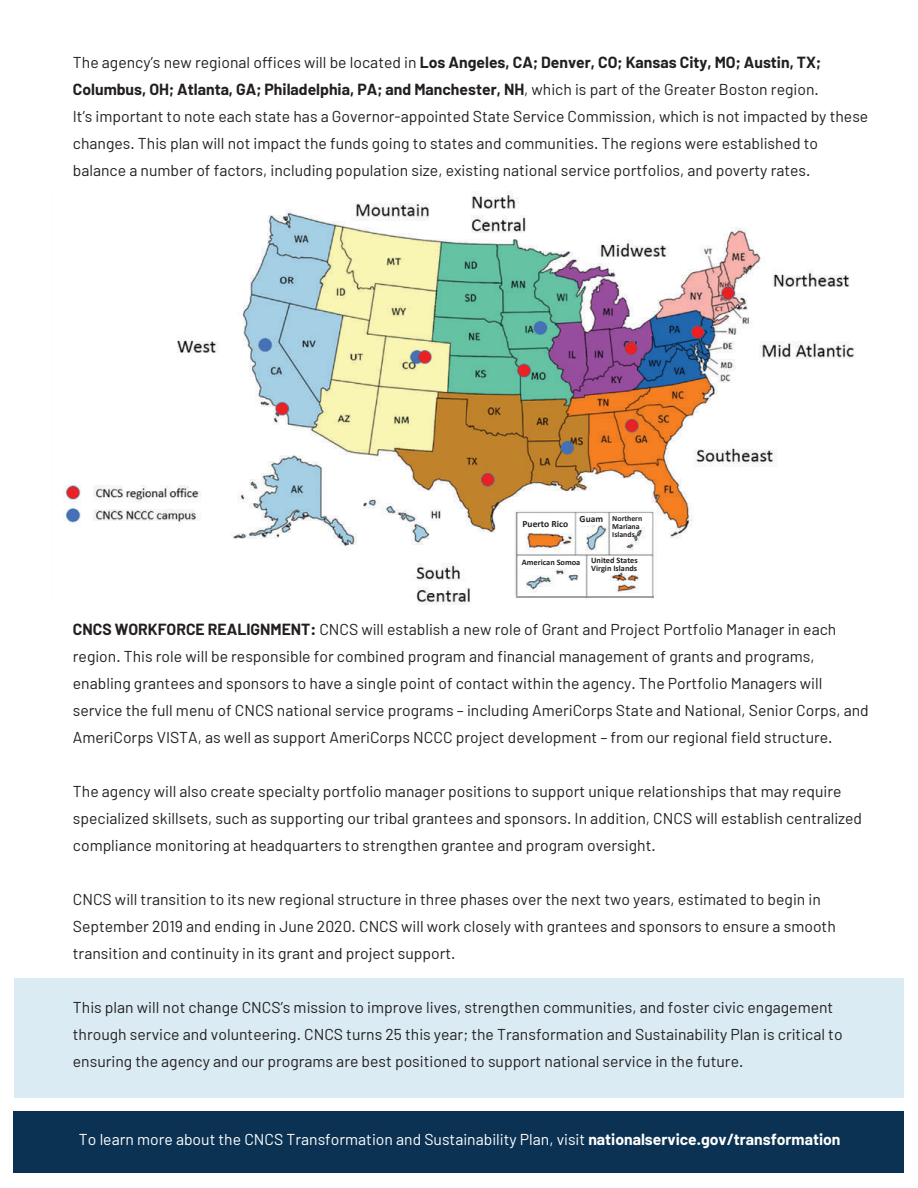
<style>
.page{position:relative;width:918px;height:1188px;background:#fff}
.page>*{position:absolute;margin:0;border:0;box-sizing:border-box;transform-origin:0 0}
.t1{font:15.75px/27px "Barlow";color:#231f20}
.t2{font:15.75px "Barlow";color:#fff}
.t3{font:700 9.45px "Calibri";color:#231f20}
.t4{font:700 8.25px/7.9px "Calibri";color:#231f20}
.t5{font:700 7.8px/8.1px "Calibri";color:#231f20}
.s1{font-weight:700}
.s2{font-size:9.45px}
</style>
<div class="page">
<div style="left:14px;top:978px;width:890px;height:119px;background:#daebf4"></div>
<img style="left:65px;top:193px;width:789px;height:412px">
<div style="left:14px;top:1112px;width:890px;height:61px;background:#0b3253"></div>
<div style="left:518px;top:517px;width:42px;height:11px;background:#fff"></div>
<div style="left:518px;top:556px;width:61px;height:12px;background:#fff"></div>
<div style="left:589px;top:556px;width:61px;height:15px;background:#fff"></div>
<svg style="left:577px;top:514px;width:29px;height:13px"></svg>
<div style="left:612px;top:515px;width:40px;height:12px;background:#fff"></div>
<div style="left:612px;top:524px;width:18px;height:12px;background:#fff"></div>
<hr style="left:516px;top:596px;width:137px;height:2px;background:#8c8b8b">
<p class="t1" style="left:73px;top:48px;width:797px">The agency’s new regional offices will be located in <span class="s1">Los Angeles, CA; Denver, CO; Kansas City, MO; Austin, TX; Columbus, OH; Atlanta, GA; Philadelphia, PA; and Manchester, NH</span>, which is part of the Greater Boston region.<br>It’s important to note each state has a Governor-appointed State Service Commission, which is not impacted by these changes. This plan will not impact the funds going to states and communities. The regions were established to balance a number of factors, including population size, existing national service portfolios, and poverty rates.</p>
<p class="t5" style="left:612px;top:514px;width:32px;text-indent:-33px"><span class="s2">Guam</span> Northern<br>Mariana<br>Islands</p>
<p class="t3" style="left:523px;top:518px;width:47px">Puerto Rico</p>
<p class="t4" style="left:522px;top:558px;width:60px">American Somoa</p>
<p class="t4" style="left:591px;top:556px;width:48px">United States<br>Virgin Islands</p>
<p class="t1" style="left:73px;top:615px;width:797px"><span class="s1">CNCS WORKFORCE REALIGNMENT:</span> CNCS will establish a new role of Grant and Project Portfolio Manager in each region. This role will be responsible for combined program and financial management of grants and programs, enabling grantees and sponsors to have a single point of contact within the agency. The Portfolio Managers will service the full menu of CNCS national service programs – including AmeriCorps State and National, Senior Corps, and AmeriCorps VISTA, as well as support AmeriCorps NCCC project development – from our regional field structure.</p>
<p class="t1" style="left:73px;top:777px;width:791px">The agency will also create specialty portfolio manager positions to support unique relationships that may require specialized skillsets, such as supporting our tribal grantees and sponsors. In addition, CNCS will establish centralized compliance monitoring at headquarters to strengthen grantee and program oversight.</p>
<p class="t1" style="left:73px;top:885px;width:764px">CNCS will transition to its new regional structure in three phases over the next two years, estimated to begin in<br>September 2019 and ending in June 2020. CNCS will work closely with grantees and sponsors to ensure a smooth transition and continuity in its grant and project support.</p>
<p class="t1" style="left:73px;top:993px;width:771px">This plan will not change CNCS’s mission to improve lives, strengthen communities, and foster civic engagement through service and volunteering. CNCS turns 25 this year; the Transformation and Sustainability Plan is critical to ensuring the agency and our programs are best positioned to support national service in the future.</p>
<p class="t2" style="left:79px;top:1129px;width:763px">To learn more about the CNCS Transformation and Sustainability Plan, visit <span class="s1">nationalservice.gov/transformation</span></p>
</div>
